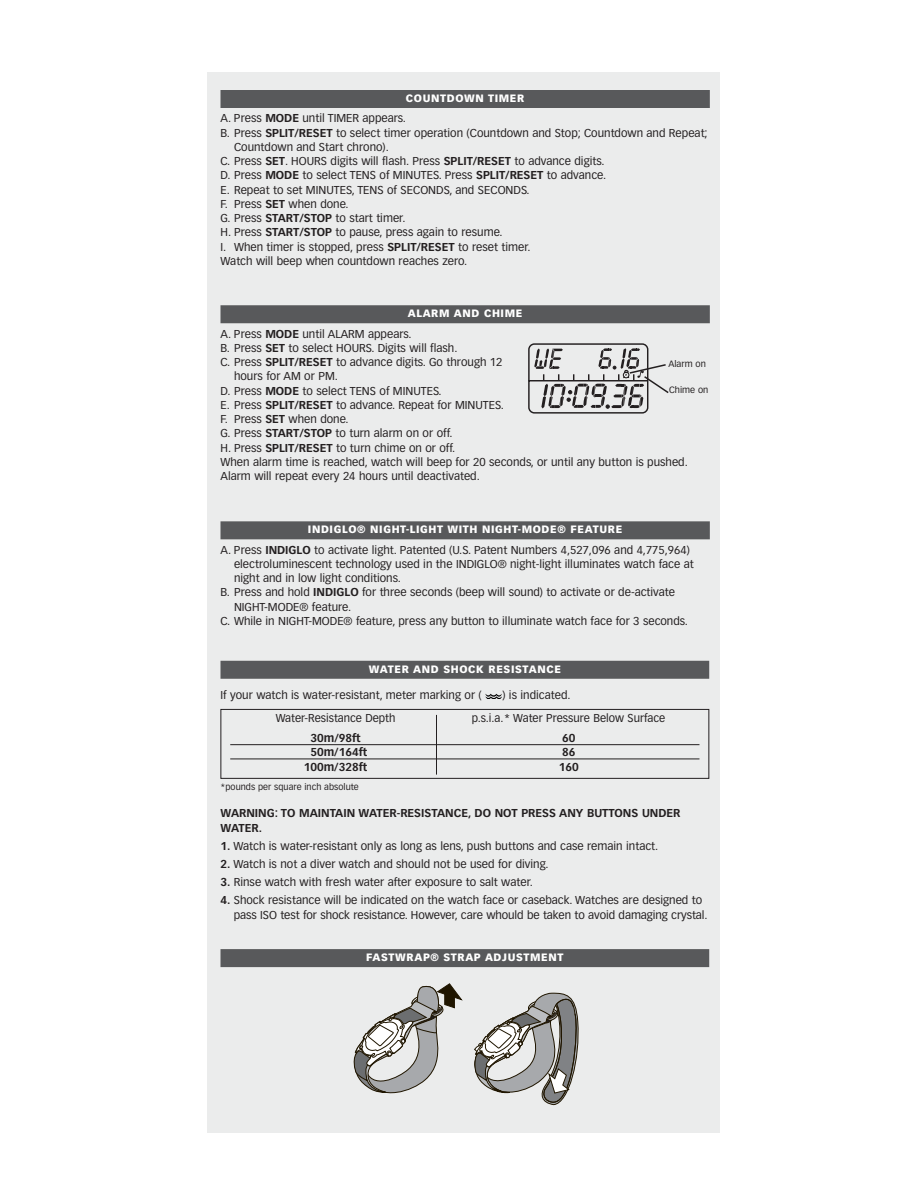
<style>
.page{position:relative;width:918px;height:1188px;background:#fff}
.page>*{position:absolute;margin:0;border:0;box-sizing:border-box;transform-origin:0 0}
.t1{font:11.25px/15px "Vectora LH";color:#231f20}
.t2{font:700 11.25px/15px "Vectora LH";color:#231f20}
.t3{font:900 10.5px "Vectora LH";letter-spacing:.06em;color:#fff}
.t4{font:9px "Vectora LH";letter-spacing:.005em;color:#231f20}
.s1{font-weight:700}
</style>
<div class="page">
<div style="left:207px;top:72px;width:513px;height:1061px;background:#ebecec"></div>
<div style="left:220px;top:90px;width:490px;height:18px;background:#58595b"></div>
<div style="left:220px;top:305px;width:490px;height:18px;background:#58595b"></div>
<div style="left:220px;top:521px;width:490px;height:18px;background:#58595b"></div>
<svg style="left:528px;top:343px;width:141px;height:71px"></svg>
<svg style="left:485px;top:694px;width:17px;height:5px"></svg>
<hr style="left:230px;top:744px;width:469px;height:1px;background:#231f20">
<hr style="left:230px;top:759px;width:469px;height:1px;background:#231f20">
<div style="left:220px;top:709px;width:489px;height:70px;border:1px solid #231f20"></div>
<hr style="left:436px;top:715px;width:1px;height:60px;background:#231f20">
<div style="left:220px;top:661px;width:489px;height:18px;background:#58595b"></div>
<div style="left:220px;top:949px;width:489px;height:18px;background:#58595b"></div>
<svg style="left:353px;top:983px;width:109px;height:111px"></svg>
<svg style="left:474px;top:992px;width:105px;height:114px"></svg>
<p class="t3" style="left:406px;top:94px;width:120px">COUNTDOWN TIMER</p>
<p class="t1" style="left:220px;top:111px;width:187px">A. Press <span class="s1">MODE</span> until TIMER appears.</p>
<p class="t1" style="left:221px;top:126px;width:489px">B. Press <span class="s1">SPLIT/RESET</span> to select timer operation (Countdown and Stop; Countdown and Repeat;</p>
<p class="t1" style="left:234px;top:140px;width:156px">Countdown and Start chrono).</p>
<p class="t1" style="left:221px;top:154px;width:386px">C. Press <span class="s1">SET</span>. HOURS digits will flash. Press <span class="s1">SPLIT/RESET</span> to advance digits.</p>
<p class="t1" style="left:221px;top:168px;width:387px">D. Press <span class="s1">MODE</span> to select TENS of MINUTES. Press <span class="s1">SPLIT/RESET</span> to advance.</p>
<p class="t1" style="left:221px;top:183px;width:311px">E. Repeat to set MINUTES, TENS of SECONDS, and SECONDS.</p>
<p class="t1" style="left:221px;top:197px;width:130px">F. Press <span class="s1">SET</span> when done.</p>
<p class="t1" style="left:221px;top:211px;width:187px">G. Press <span class="s1">START/STOP</span> to start timer.</p>
<p class="t1" style="left:221px;top:225px;width:284px">H. Press <span class="s1">START/STOP</span> to pause, press again to resume.</p>
<p class="t1" style="left:221px;top:240px;width:312px">I. When timer is stopped, press <span class="s1">SPLIT/RESET</span> to reset timer.</p>
<p class="t1" style="left:221px;top:254px;width:248px">Watch will beep when countdown reaches zero.</p>
<p class="t3" style="left:408px;top:309px;width:116px">ALARM AND CHIME</p>
<p class="t1" style="left:220px;top:327px;width:193px">A. Press <span class="s1">MODE</span> until ALARM appears.</p>
<p class="t1" style="left:221px;top:341px;width:239px">B. Press <span class="s1">SET</span> to select HOURS. Digits will flash.</p>
<p class="t1" style="left:221px;top:355px;width:283px">C. Press <span class="s1">SPLIT/RESET</span> to advance digits. Go through 12</p>
<p class="t1" style="left:234px;top:369px;width:105px">hours for AM or PM.</p>
<p class="t1" style="left:221px;top:384px;width:223px">D. Press <span class="s1">MODE</span> to select TENS of MINUTES.</p>
<p class="t1" style="left:221px;top:398px;width:285px">E. Press <span class="s1">SPLIT/RESET</span> to advance. Repeat for MINUTES.</p>
<p class="t1" style="left:221px;top:412px;width:130px">F. Press <span class="s1">SET</span> when done.</p>
<p class="t1" style="left:221px;top:426px;width:234px">G. Press <span class="s1">START/STOP</span> to turn alarm on or off.</p>
<p class="t1" style="left:221px;top:441px;width:236px">H. Press <span class="s1">SPLIT/RESET</span> to turn chime on or off.</p>
<p class="t1" style="left:221px;top:455px;width:469px">When alarm time is reached, watch will beep for 20 seconds, or until any button is pushed.</p>
<p class="t1" style="left:221px;top:469px;width:261px">Alarm will repeat every 24 hours until deactivated.</p>
<p class="t4" style="left:668px;top:360px;width:39px">Alarm on</p>
<p class="t4" style="left:669px;top:386px;width:41px">Chime on</p>
<p class="t3" style="left:308px;top:525px;width:316px">INDIGLO® NIGHT-LIGHT WITH NIGHT-MODE® FEATURE</p>
<p class="t1" style="left:220px;top:543px;width:471px">A. Press <span class="s1">INDIGLO</span> to activate light. Patented (U.S. Patent Numbers 4,527,096 and 4,775,964)</p>
<p class="t1" style="left:234px;top:557px;width:461px">electroluminescent technology used in the INDIGLO® night-light illuminates watch face at</p>
<p class="t1" style="left:234px;top:571px;width:168px">night and in low light conditions.</p>
<p class="t1" style="left:220px;top:586px;width:456px">B. Press and hold <span class="s1">INDIGLO</span> for three seconds (beep will sound) to activate or de-activate</p>
<p class="t1" style="left:234px;top:600px;width:119px">NIGHT-MODE® feature.</p>
<p class="t1" style="left:220px;top:614px;width:469px">C. While in NIGHT-MODE® feature, press any button to illuminate watch face for 3 seconds.</p>
<p class="t3" style="left:369px;top:665px;width:194px">WATER AND SHOCK RESISTANCE</p>
<p class="t1" style="left:220px;top:688px;width:263px">If your watch is water-resistant, meter marking or (</p>
<p class="t1" style="left:502px;top:688px;width:70px">) is indicated.</p>
<p class="t1" style="left:276px;top:711px;width:121px">Water-Resistance Depth</p>
<p class="t1" style="left:472px;top:711px;width:195px">p.s.i.a.* Water Pressure Below Surface</p>
<p class="t2" style="left:310px;top:731px;width:52px">30m/98ft</p>
<p class="t2" style="left:562px;top:731px;width:15px">60</p>
<p class="t2" style="left:310px;top:746px;width:59px">50m/164ft</p>
<p class="t2" style="left:562px;top:746px;width:15px">86</p>
<p class="t2" style="left:304px;top:760px;width:65px">100m/328ft</p>
<p class="t2" style="left:559px;top:760px;width:21px">160</p>
<p class="t4" style="left:220px;top:783px;width:140px">*pounds per square inch absolute</p>
<p class="t2" style="left:220px;top:807px;width:462px">WARNING: TO MAINTAIN WATER-RESISTANCE, DO NOT PRESS ANY BUTTONS UNDER<br>WATER.</p>
<p class="t1" style="left:220px;top:840px;width:439px"><span class="s1">1.</span> Watch is water-resistant only as long as lens, push buttons and case remain intact.</p>
<p class="t1" style="left:220px;top:858px;width:330px"><span class="s1">2.</span> Watch is not a diver watch and should not be used for diving.</p>
<p class="t1" style="left:221px;top:876px;width:314px"><span class="s1">3.</span> Rinse watch with fresh water after exposure to salt water.</p>
<p class="t1" style="left:234px;top:894px;width:475px;text-indent:-13px"><span class="s1">4.</span> Shock resistance will be indicated on the watch face or caseback. Watches are designed to pass ISO test for shock resistance. However, care whould be taken to avoid damaging crystal.</p>
<p class="t3" style="left:366px;top:953px;width:199px">FASTWRAP® STRAP ADJUSTMENT</p>
</div>
